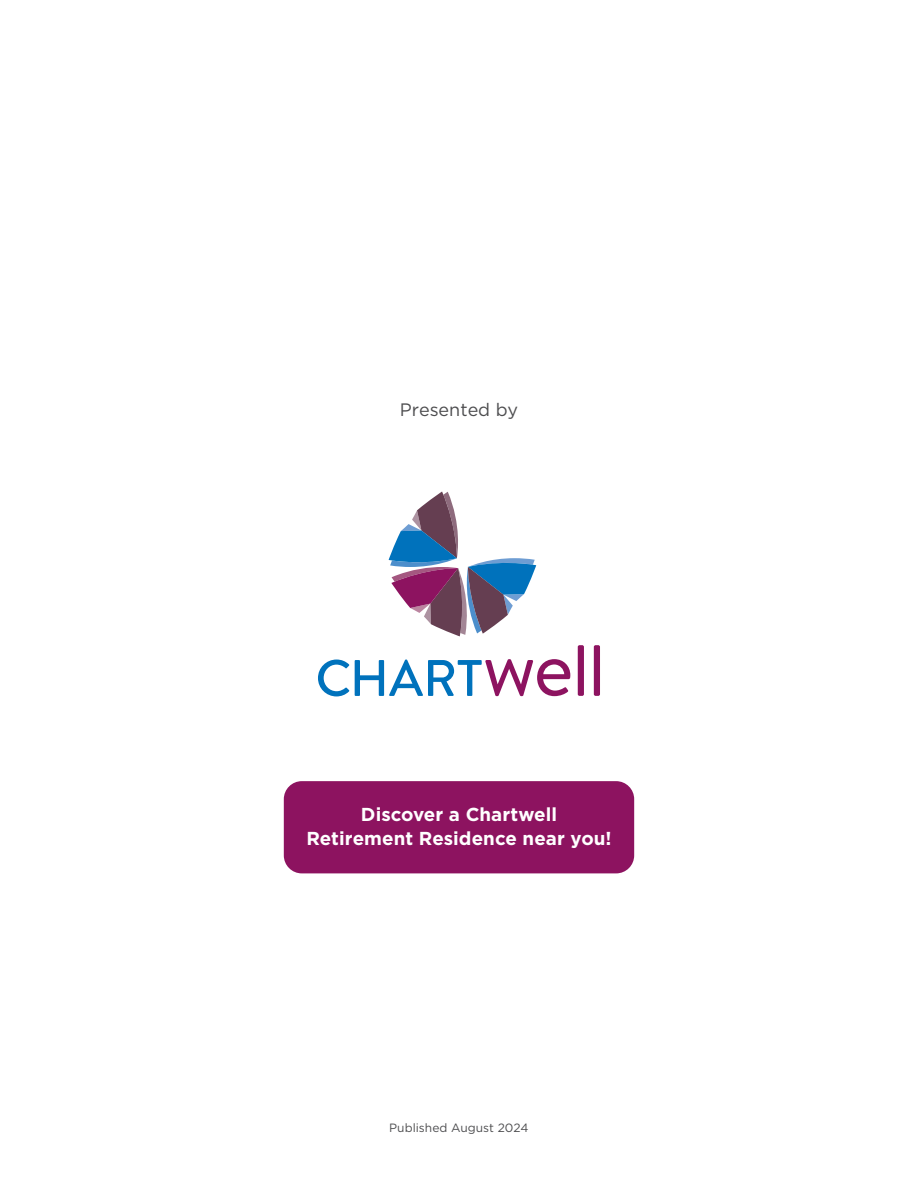
<style>
.page{position:relative;width:918px;height:1188px;background:#fff}
.page>*{position:absolute;margin:0;border:0;box-sizing:border-box;transform-origin:0 0}
.t1{font:700 18.75px/24px "Gotham HTF";color:#fff;text-align:center}
.t2{font:18px "Gotham HTF";color:#4d4d4f}
.t3{font:12px "Gotham HTF";color:#4d4d4f}
</style>
<div class="page">
<div style="left:284px;top:781px;width:350px;height:92px;background:#8d1360;border-radius:18px"></div>
<svg style="left:318px;top:660px;width:31px;height:36px"></svg>
<svg style="left:355px;top:659px;width:215px;height:37px"></svg>
<div style="left:578px;top:645px;width:6px;height:51px;background:#8d1360;border-radius:2px"></div>
<div style="left:594px;top:645px;width:6px;height:51px;background:#8d1360;border-radius:2px"></div>
<svg style="left:389px;top:492px;width:147px;height:144px"></svg>
<p class="t2" style="left:400px;top:399px;width:120px">Presented by</p>
<p class="t1" style="left:306px;top:802px;width:307px">Discover a Chartwell<br>Retirement Residence near you!</p>
<p class="t3" style="left:389px;top:1122px;width:141px">Published August 2024</p>
</div>
